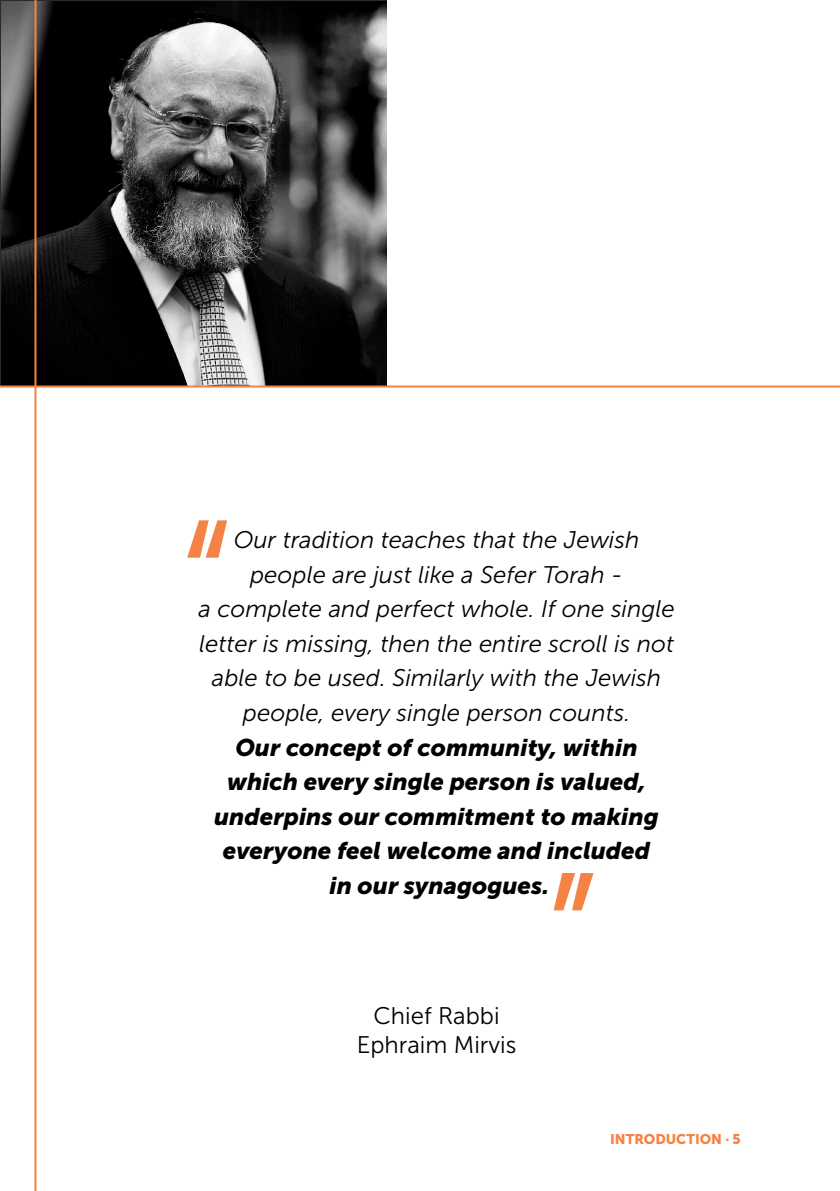
<style>
.page{position:relative;width:840px;height:1191px;background:#fff}
.page>*{position:absolute;margin:0;border:0;box-sizing:border-box;transform-origin:0 0}
.t1{font:italic 24px/34.6px "Museo Sans 300";color:#000;text-align:center}
.t2{font:italic 24px/34.6px "Museo Sans 900";color:#000;text-align:center}
.t3{font:24px/28.8px "Museo Sans 300";color:#000;text-align:center}
.t4{font:14px "Museo Sans 900";color:#f58345}
</style>
<div class="page">
<img style="left:2px;top:2px;width:384px;height:383px">
<svg style="left:187px;top:520px;width:40px;height:37px"></svg>
<svg style="left:553px;top:873px;width:40px;height:37px"></svg>
<hr style="left:34px;top:0;width:2px;height:1191px;background:#f58345">
<hr style="left:0;top:385px;width:839px;height:2px;background:#f58345">
<p class="t1" style="left:198px;top:525px;width:477px">Our tradition teaches that the Jewish people are just like a Sefer Torah -<br>a complete and perfect whole. If one single letter is missing, then the entire scroll is not able to be used. Similarly with the Jewish people, every single person counts.</p>
<p class="t2" style="left:214px;top:732px;width:446px">Our concept of community, within which every single person is valued, underpins our commitment to making everyone feel welcome and included in our synagogues.</p>
<p class="t3" style="left:356px;top:1004px;width:161px">Chief Rabbi<br>Ephraim Mirvis</p>
<p class="t4" style="left:609px;top:1133px;width:132px">INTRODUCTION · 5</p>
</div>
